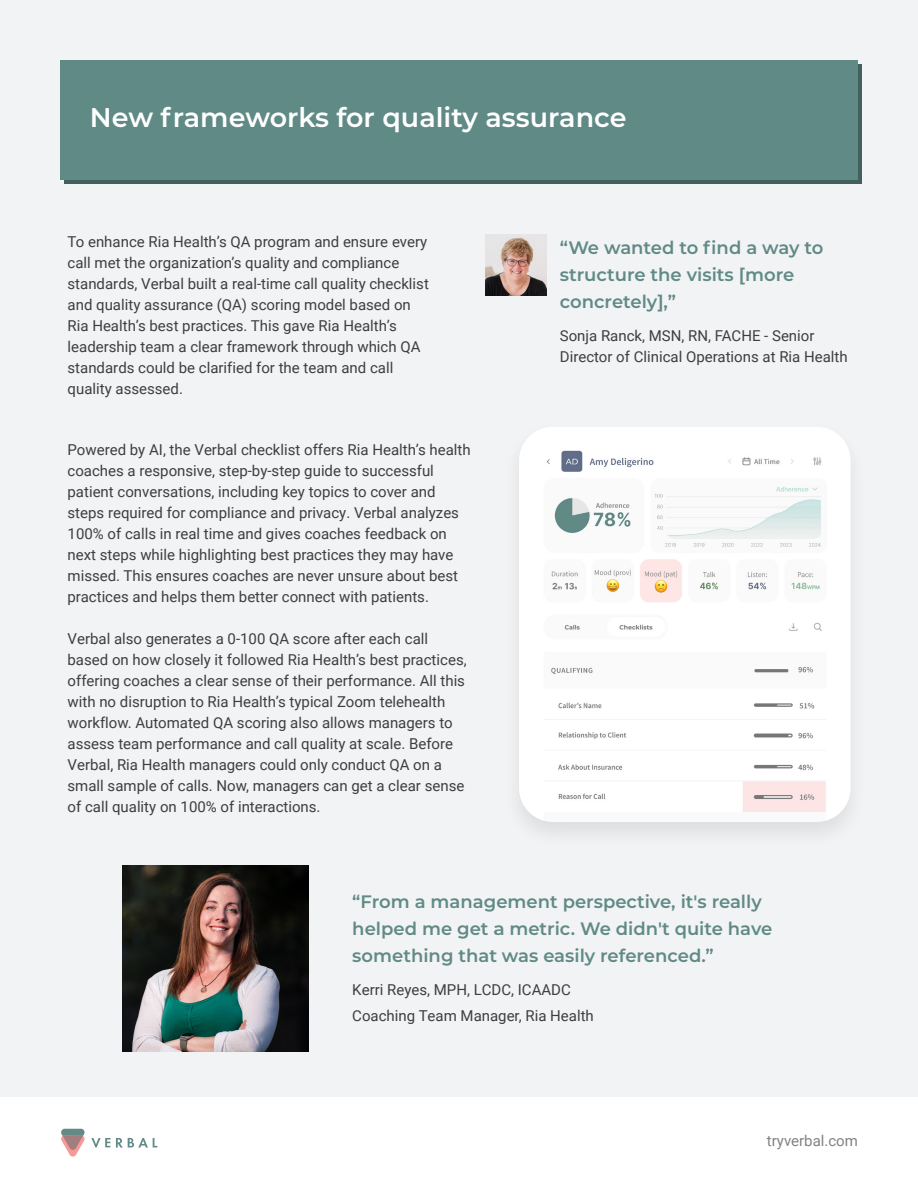
<style>
.page{position:relative;width:918px;height:1188px;background:#f2f3f4}
.page>*{position:absolute;margin:0;border:0;box-sizing:border-box;transform-origin:0 0}
.t1{font:600 27px "Montserrat";color:#fff}
.t2{font:600 18px/27px "Montserrat";color:#608a86}
.t3{font:15px/21px "Roboto";color:#3e3e3f}
.t4{font:15px "Roboto";color:#808285}
</style>
<div class="page">
<div style="left:64px;top:64px;width:798px;height:120px;background:#44605e"></div>
<div style="left:60px;top:60px;width:798px;height:120px;background:#608a86"></div>
<div style="left:0;top:1097px;width:918px;height:91px;background:#fff"></div>
<svg style="left:116px;top:1138px;width:41px;height:10px"></svg>
<svg style="left:91px;top:1138px;width:19px;height:10px"></svg>
<svg style="left:61px;top:1129px;width:24px;height:28px"></svg>
<img style="left:486px;top:235px;width:60px;height:60px">
<img style="left:123px;top:866px;width:186px;height:186px">
<img style="left:519px;top:427px;width:332px;height:395px">
<h1 class="t1" style="left:90px;top:99px;width:538px">New frameworks for quality assurance</h1>
<p class="t3" style="left:68px;top:231px;width:363px">To enhance Ria Health’s QA program and ensure every call met the organization’s quality and compliance standards, Verbal built a real-time call quality checklist and quality assurance (QA) scoring model based on Ria Health’s best practices. This gave Ria Health’s leadership team a clear framework through which QA standards could be clarified for the team and call quality assessed.</p>
<p class="t3" style="left:68px;top:439px;width:405px">Powered by AI, the Verbal checklist offers Ria Health’s health coaches a responsive, step-by-step guide to successful patient conversations, including key topics to cover and steps required for compliance and privacy. Verbal analyzes 100% of calls in real time and gives coaches feedback on next steps while highlighting best practices they may have missed. This ensures coaches are never unsure about best practices and helps them better connect with patients.</p>
<p class="t3" style="left:68px;top:628px;width:401px">Verbal also generates a 0-100 QA score after each call based on how closely it followed Ria Health’s best practices, offering coaches a clear sense of their performance. All this with no disruption to Ria Health’s typical Zoom telehealth workflow. Automated QA scoring also allows managers to assess team performance and call quality at scale. Before Verbal, Ria Health managers could only conduct QA on a small sample of calls. Now, managers can get a clear sense of call quality on 100% of interactions.</p>
<p class="t2" style="left:560px;top:233px;width:265px">“We wanted to find a way to structure the visits [more concretely],”</p>
<p class="t3" style="left:560px;top:324px;width:289px">Sonja Ranck, MSN, RN, FACHE - Senior<br>Director of Clinical Operations at Ria Health</p>
<p class="t2" style="left:352px;top:888px;width:422px">“From a management perspective, it's really helped me get a metric. We didn't quite have something that was easily referenced.”</p>
<p class="t3" style="left:352px;top:977px;width:243px;line-height:25.5px">Kerri Reyes, MPH, LCDC, ICAADC<br>Coaching Team Manager, Ria Health</p>
<p class="t4" style="left:767px;top:1130px;width:93px">tryverbal.com</p>
</div>
